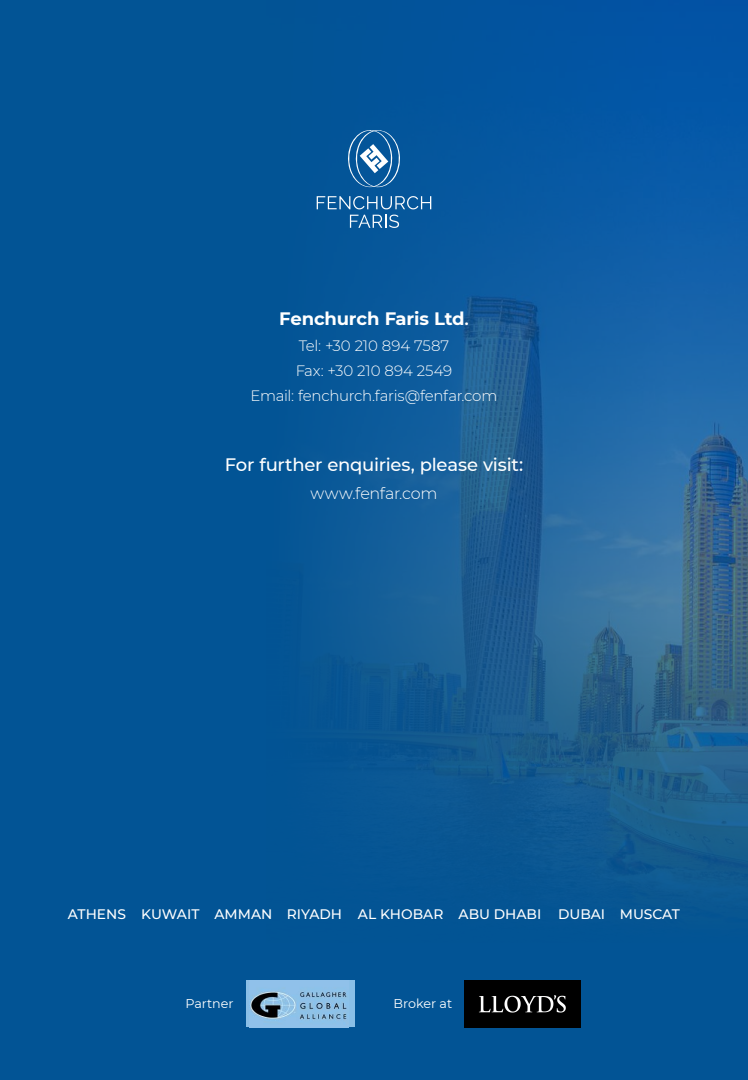
<style>
.page{position:relative;width:748px;height:1080px;background:#fff}
.page>*{position:absolute;margin:0;border:0;box-sizing:border-box;transform-origin:0 0}
.t1{font:500 18px "Montserrat";letter-spacing:-.01em;color:#fff}
.t2{font:700 18px "Montserrat";letter-spacing:-.01em;color:#fff}
.t3{font:300 16px "Montserrat";letter-spacing:-.015em;color:#fff}
.t4{font:300 15px/25px "Montserrat";letter-spacing:-.015em;color:#fff;text-align:center}
.t5{font:500 13.8px "Montserrat";color:#fff}
.t6{font:12.7px "Montserrat";color:#fff}
.s1{font-size:14.5px}
</style>
<div class="page">
<div style="left:0;top:0;width:747px;height:1080px;background:#025495"></div>
<svg style="left:316px;top:0;width:431px;height:896px"></svg>
<svg style="left:347px;top:130px;width:53px;height:59px"></svg>
<svg style="left:316px;top:196px;width:115px;height:13px"></svg>
<svg style="left:349px;top:215px;width:50px;height:13px"></svg>
<div style="left:246px;top:981px;width:108px;height:46px;background:#8abfe7"></div>
<img style="left:250px;top:991px;width:97px;height:29px">
<img style="left:464px;top:981px;width:116px;height:46px">
<p class="t2" style="left:279px;top:305px;width:191px">Fenchurch Faris Ltd<span class="s1">.</span></p>
<p class="t4" style="left:250px;top:333px;width:248px">Tel: +30 210 894 7587<br>Fax: +30 210 894 2549<br>Email: fenchurch.faris@fenfar.com</p>
<p class="t1" style="left:225px;top:452px;width:300px">For further enquiries, please visit:</p>
<p class="t3" style="left:310px;top:483px;width:128px">www.fenfar.com</p>
<p class="t5" style="left:68px;top:904px;width:613px">ATHENS KUWAIT AMMAN RIYADH AL KHOBAR ABU DHABI DUBAI MUSCAT</p>
<p class="t6" style="left:185px;top:994px;width:50px">Partner</p>
<p class="t6" style="left:393px;top:994px;width:60px">Broker at</p>
</div>
